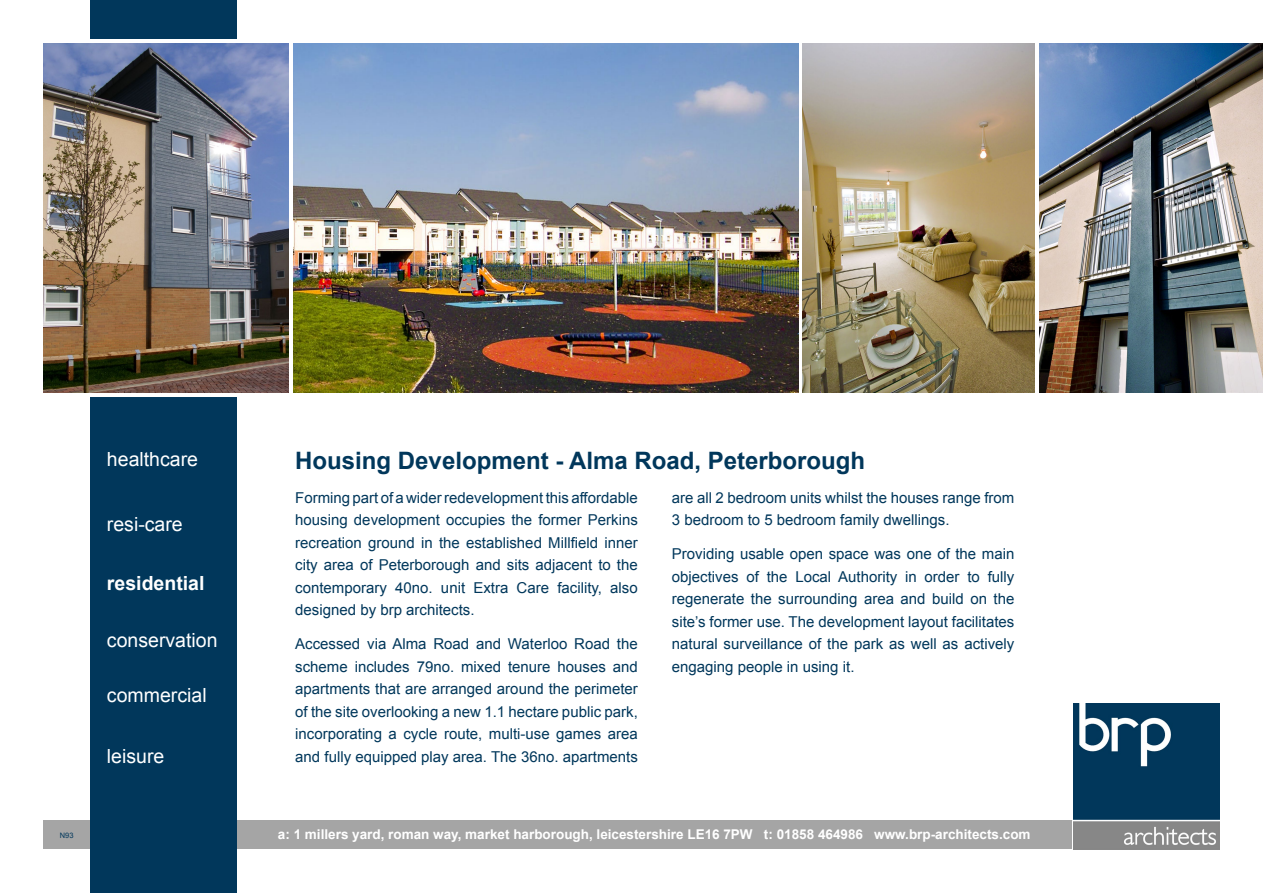
<style>
.page{position:relative;width:1263px;height:893px;background:#fff}
.page>*{position:absolute;margin:0;border:0;box-sizing:border-box;transform-origin:0 0}
.t1{font:700 24px "Arial";color:#01375b}
.t2{font:19.5px "Arial";color:#fff}
.t3{font:700 19.5px "Arial";color:#fff}
.t4{font:18.15px "Century Gothic";color:#fff}
.t5{font:700 18.15px "Century Gothic";color:#fff}
.t6{font:15px/22.5px "Arial";color:#01375b;text-align:justify}
.t7{font:700 13.5px "Arial";color:#fff}
.t8{font:7.5px "Arial";color:#01375b}
</style>
<div class="page">
<div style="left:43px;top:821px;width:1029px;height:28px;background:#a5a5a5"></div>
<div style="left:90px;top:0;width:146px;height:893px;background:#01375b"></div>
<img style="left:1074px;top:703px;width:146px;height:146px">
<div style="left:0;top:39px;width:1263px;height:357px;background:#fff"></div>
<img style="left:1039px;top:43px;width:224px;height:349px">
<img style="left:802px;top:43px;width:233px;height:349px">
<img style="left:293px;top:43px;width:505px;height:349px">
<img style="left:43px;top:43px;width:246px;height:349px">
<p class="t8" style="left:60px;top:831px;width:15px">N93</p>
<p class="t4" style="left:108px;top:447px;width:99px">healthcare</p>
<h2 class="t2" style="left:107px;top:449px;width:93px">healthcare</h2>
<p class="t4" style="left:108px;top:506px;width:92px">extra care</p>
<h2 class="t2" style="left:107px;top:513px;width:77px">resi-care</h2>
<p class="t5" style="left:108px;top:566px;width:92px">residential</p>
<h2 class="t3" style="left:107px;top:572px;width:99px">residential</h2>
<p class="t4" style="left:108px;top:625px;width:115px">conservation</p>
<h2 class="t2" style="left:107px;top:630px;width:112px">conservation</h2>
<h2 class="t2" style="left:107px;top:684px;width:101px">commercial</h2>
<p class="t4" style="left:108px;top:684px;width:107px">commercial</p>
<p class="t4" style="left:108px;top:744px;width:56px">leisure</p>
<h2 class="t2" style="left:107px;top:746px;width:59px">leisure</h2>
<h1 class="t1" style="left:295px;top:447px;width:571px">Housing Development - Alma Road, Peterborough</h1>
<p class="t6" style="left:295px;top:486px;width:344px">Forming part of a wider redevelopment this affordable housing development occupies the former Perkins recreation ground in the established Millfield inner city area of Peterborough and sits adjacent to the contemporary 40no. unit Extra Care facility, also designed by brp architects.</p>
<p class="t6" style="left:295px;top:633px;width:344px">Accessed via Alma Road and Waterloo Road the scheme includes 79no. mixed tenure houses and apartments that are arranged around the perimeter of the site overlooking a new 1.1 hectare public park, incorporating a cycle route, multi-use games area and fully equipped play area. The 36no. apartments</p>
<p class="t6" style="left:672px;top:486px;width:344px">are all 2 bedroom units whilst the houses range from<br>3 bedroom to 5 bedroom family dwellings.</p>
<p class="t6" style="left:672px;top:543px;width:344px">Providing usable open space was one of the main objectives of the Local Authority in order to fully regenerate the surrounding area and build on the site’s former use. The development layout facilitates natural surveillance of the park as well as actively engaging people in using it.</p>
<p class="t7" style="left:278px;top:827px;width:754px">a: 1 millers yard, roman way, market harborough, leicestershire LE16 7PW t: 01858 464986 www.brp-architects.com</p>
</div>
